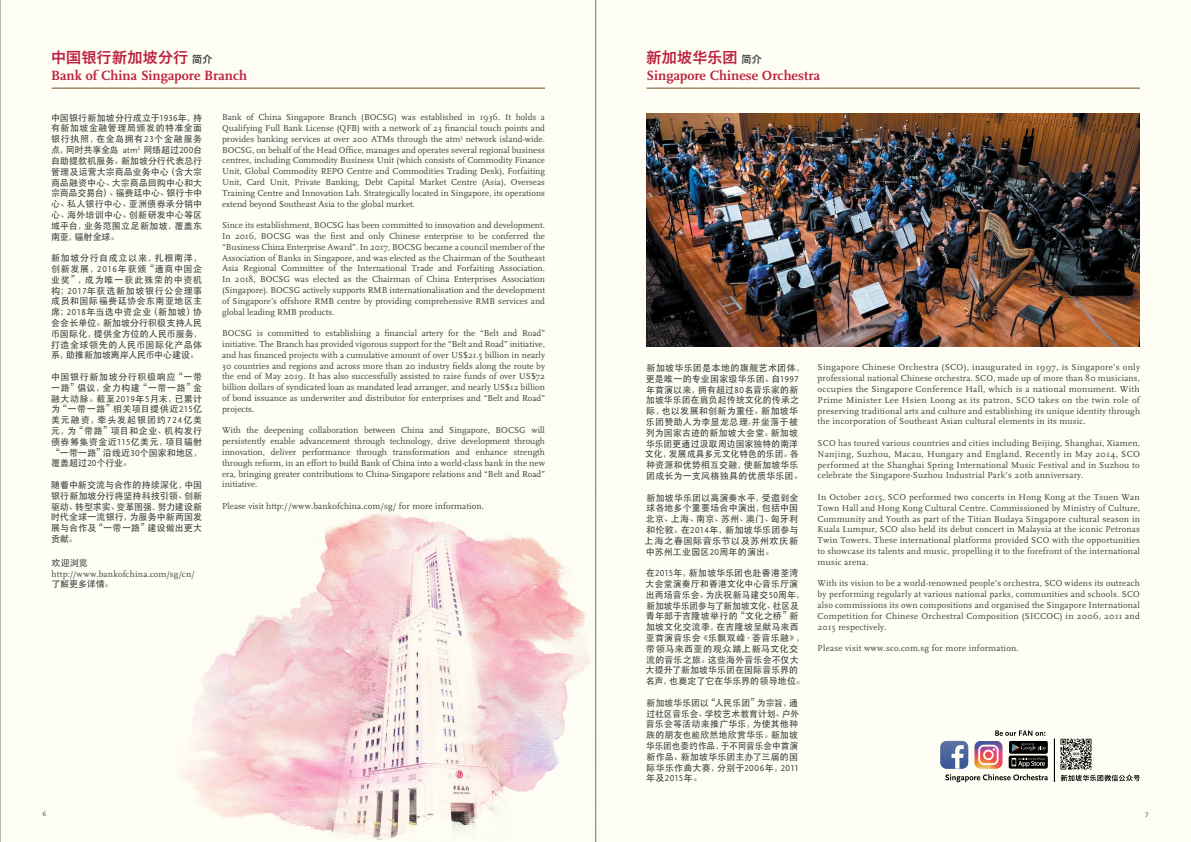
<style>
.page{position:relative;width:1191px;height:842px;background:#fffef4}
.page>*{position:absolute;margin:0;border:0;box-sizing:border-box;transform-origin:0 0}
.t1{font:15px "Hiragino Sans GB W6";letter-spacing:.015em;color:#bb2140}
.t2{font:700 14px "Scala";letter-spacing:.005em;color:#bb2140}
.t3{font:9px/10.8px "FF Scala";letter-spacing:.01em;color:#414042;text-align:justify}
.t4{font:500 9px/10.8px "ST Heiti SC";letter-spacing:.02em;color:#414042;text-align:justify}
.t5{font:7px "Scala Sans";color:#414042}
.s1{font-size:10px;color:#414042}
.s2{font-family:"Scala Sans Caps";font-weight:400}
.s3{font-family:"Scala Sans Pro";font-weight:400}
</style>
<div class="page">
<img style="left:185px;top:492px;width:412px;height:350px">
<hr style="left:52px;top:88px;width:493px;height:1px;background:#704f20">
<img style="left:646px;top:113px;width:494px;height:234px">
<hr style="left:646px;top:88px;width:494px;height:1px;background:#704f20">
<img style="left:1060px;top:738px;width:32px;height:32px">
<svg style="left:940px;top:730px;width:107px;height:52px"></svg>
<svg style="left:1073px;top:752px;width:6px;height:6px"></svg>
<hr style="left:1054px;top:739px;width:1px;height:43px;background:#000">
<svg style="left:1060px;top:775px;width:80px;height:6px"></svg>
<hr style="left:0;top:0;width:1px;height:842px;background:#6d6e71">
<hr style="left:595px;top:0;width:1px;height:842px;background:#6d6e71">
<h1 class="t1" style="left:51px;top:47px;width:163px">中国银行新加坡分行 <span class="s1">简介</span></h1>
<h2 class="t2" style="left:51px;top:67px;width:198px">Bank of China Singapore Branch</h2>
<p class="t4" style="left:51px;top:112px;width:153px">中国银行新加坡分行成立于<span class="s2">1936</span>年，持有新加坡金融管理局颁发的特准全面银行执照，在全岛拥有<span class="s2">23</span>个金融服务点，同时共享全岛 <span class="s3">atm</span><sup>5</sup> 网络超过<span class="s2">200</span>台自助提款机服务。新加坡分行代表总行管理及运营大宗商品业务中心（含大宗商品融资中心、大宗商品回购中心和大宗商品交易台）、福费廷中心、银行卡中心、私人银行中心、亚洲债券承分销中心、海外培训中心、创新研发中心等区域平台，业务范围立足新加坡，覆盖东南亚，辐射全球。</p>
<p class="t4" style="left:51px;top:252px;width:153px">新加坡分行自成立以来，扎根南洋，创新发展，<span class="s2">2016</span>年获颁“通商中国企业奖”，成为唯一获此殊荣的中资机构；<span class="s2">2017</span>年获选新加坡银行公会理事成员和国际福费廷协会东南亚地区主席；<span class="s2">2018</span>年当选中资企业（新加坡）协会会长单位。新加坡分行积极支持人民币国际化，提供全方位的人民币服务，打造全球领先的人民币国际化产品体系，助推新加坡离岸人民币中心建设。</p>
<p class="t4" style="left:51px;top:371px;width:153px">中国银行新加坡分行积极响应“一带一路”倡议，全力构建“一带一路”金融大动脉。截至<span class="s2">2019</span>年<span class="s2">5</span>月末，已累计为“一带一路”相关项目提供近<span class="s2">215</span>亿美元融资，牵头发起银团约<span class="s2">724</span>亿美元，为“带路”项目和企业、机构发行债券筹集资金近<span class="s2">115</span>亿美元，项目辐射“一带一路”沿线近<span class="s2">30</span>个国家和地区，覆盖超过<span class="s2">20</span>个行业。</p>
<p class="t4" style="left:51px;top:479px;width:153px">随着中新交流与合作的持续深化，中国银行新加坡分行将坚持科技引领、创新驱动、转型求实、变革图强，努力建设新时代全球一流银行，为服务中新两国发展与合作及“一带一路”建设做出更大贡献。</p>
<p class="t4" style="left:52px;top:557px;width:38px">欢迎浏览</p>
<p class="t3" style="left:52px;top:568px;width:145px">http://www.bankofchina.com/sg/cn/</p>
<p class="t4" style="left:52px;top:579px;width:63px">了解更多详情。</p>
<p class="t3" style="left:222px;top:112px;width:324px">Bank of China Singapore Branch (BOCSG) was established in 1936. It holds a Qualifying Full Bank License (QFB) with a network of 23 financial touch points and provides banking services at over 200 ATMs through the atm<sup>5</sup> network island-wide.<br>BOCSG, on behalf of the Head Office, manages and operates several regional business centres, including Commodity Business Unit (which consists of Commodity Finance Unit, Global Commodity REPO Centre and Commodities Trading Desk), Forfaiting Unit, Card Unit, Private Banking, Debt Capital Market Centre (Asia), Overseas Training Centre and Innovation Lab. Strategically located in Singapore, its operations extend beyond Southeast Asia to the global market.</p>
<p class="t3" style="left:222px;top:220px;width:324px">Since its establishment, BOCSG has been committed to innovation and development.<br>In 2016, BOCSG was the first and only Chinese enterprise to be conferred the “Business China Enterprise Award”. In 2017, BOCSG became a council member of the Association of Banks in Singapore, and was elected as the Chairman of the Southeast Asia Regional Committee of the International Trade and Forfaiting Association.<br>In 2018, BOCSG was elected as the Chairman of China Enterprises Association (Singapore). BOCSG actively supports RMB internationalisation and the development of Singapore’s offshore RMB centre by providing comprehensive RMB services and global leading RMB products.</p>
<p class="t3" style="left:222px;top:328px;width:324px">BOCSG is committed to establishing a financial artery for the “Belt and Road” initiative. The Branch has provided vigorous support for the “Belt and Road” initiative, and has financed projects with a cumulative amount of over US$21.5 billion in nearly 30 countries and regions and across more than 20 industry fields along the route by the end of May 2019. It has also successfully assisted to raise funds of over US$72 billion dollars of syndicated loan as mandated lead arranger, and nearly US$12 billion of bond issuance as underwriter and distributor for enterprises and “Belt and Road” projects.</p>
<p class="t3" style="left:222px;top:425px;width:324px">With the deepening collaboration between China and Singapore, BOCSG will persistently enable advancement through technology, drive development through innovation, deliver performance through transformation and enhance strength through reform, in an effort to build Bank of China into a world-class bank in the new era, bringing greater contributions to China-Singapore relations and “Belt and Road” initiative.</p>
<p class="t3" style="left:222px;top:501px;width:263px">Please visit http://www.bankofchina.com/sg/ for more information.</p>
<h1 class="t1" style="left:646px;top:47px;width:117px">新加坡华乐团 <span class="s1">简介</span></h1>
<h2 class="t2" style="left:646px;top:67px;width:175px">Singapore Chinese Orchestra</h2>
<p class="t4" style="left:645px;top:362px;width:161px;text-align:left">新加坡华乐团是本地的旗舰艺术团体，更是唯一的专业国家级华乐团。自<span class="s2">1997</span>年首演以来，拥有超过<span class="s2">80</span>名音乐家的新加坡华乐团在肩负起传统文化的传承之际，也以发展和创新为重任。新加坡华乐团赞助人为李显龙总理,并坐落于被列为国家古迹的新加坡大会堂。新加坡华乐团更通过汲取周边国家独特的南洋文化，发展成具多元文化特色的乐团。各种资源和优势相互交融，使新加坡华乐团成长为一支风格独具的优质华乐团。</p>
<p class="t4" style="left:645px;top:492px;width:155px">新加坡华乐团以高演奏水平，受邀到全球各地多个重要场合中演出，包括中国北京、上海、南京、苏州、澳门、匈牙利和伦敦。在<span class="s2">2014</span>年，新加坡华乐团参与上海之春国际音乐节以及苏州欢庆新中苏州工业园区<span class="s2">20</span>周年的演出。</p>
<p class="t4" style="left:645px;top:567px;width:161px;text-align:left">在<span class="s2">2015</span>年，新加坡华乐团也赴香港荃湾大会堂演奏厅和香港文化中心音乐厅演出两场音乐会。为庆祝新马建交<span class="s2">50</span>周年，新加坡华乐团参与了新加坡文化、社区及青年部于吉隆坡举行的“文化之桥”新加坡文化交流季，在吉隆坡呈献马来西亚首演音乐会《乐飘双峰·荟音乐融》，带领马来西亚的观众踏上新马文化交流的音乐之旅。这些海外音乐会不仅大大提升了新加坡华乐团在国际音乐界的名声，也奠定了它在华乐界的领导地位。</p>
<p class="t4" style="left:646px;top:697px;width:155px;text-align:left">新加坡华乐团以“人民乐团”为宗旨，通过社区音乐会、学校艺术教育计划、户外音乐会等活动来推广华乐，为使其他种族的朋友也能欣然地欣赏华乐。新加坡华乐团也委约作品，于不同音乐会中首演新作品。新加坡华乐团主办了三届的国际华乐作曲大赛，分别于<span class="s2">2006</span>年，<span class="s2">2011</span>年及<span class="s2">2015</span>年。</p>
<p class="t3" style="left:817px;top:362px;width:324px">Singapore Chinese Orchestra (SCO), inaugurated in 1997, is Singapore’s only professional national Chinese orchestra. SCO, made up of more than 80 musicians, occupies the Singapore Conference Hall, which is a national monument. With Prime Minister Lee Hsien Loong as its patron, SCO takes on the twin role of preserving traditional arts and culture and establishing its unique identity through the incorporation of Southeast Asian cultural elements in its music.</p>
<p class="t3" style="left:817px;top:438px;width:324px">SCO has toured various countries and cities including Beijing, Shanghai, Xiamen, Nanjing, Suzhou, Macau, Hungary and England. Recently in May 2014, SCO performed at the Shanghai Spring International Music Festival and in Suzhou to celebrate the Singapore-Suzhou Industrial Park’s 20th anniversary.</p>
<p class="t3" style="left:817px;top:492px;width:324px">In October 2015, SCO performed two concerts in Hong Kong at the Tsuen Wan Town Hall and Hong Kong Cultural Centre. Commissioned by Ministry of Culture, Community and Youth as part of the Titian Budaya Singapore cultural season in Kuala Lumpur, SCO also held its debut concert in Malaysia at the iconic Petronas Twin Towers. These international platforms provided SCO with the opportunities to showcase its talents and music, propelling it to the forefront of the international music arena.</p>
<p class="t3" style="left:817px;top:578px;width:324px">With its vision to be a world-renowned people’s orchestra, SCO widens its outreach by performing regularly at various national parks, communities and schools. SCO also commissions its own compositions and organised the Singapore International Competition for Chinese Orchestral Composition (SICCOC) in 2006, 2011 and 2015 respectively.</p>
<p class="t3" style="left:817px;top:643px;width:203px">Please visit www.sco.com.sg for more information.</p>
<p class="t5" style="left:43px;top:810px;width:5px">6</p>
<p class="t5" style="left:1145px;top:810px;width:5px">7</p>
</div>
